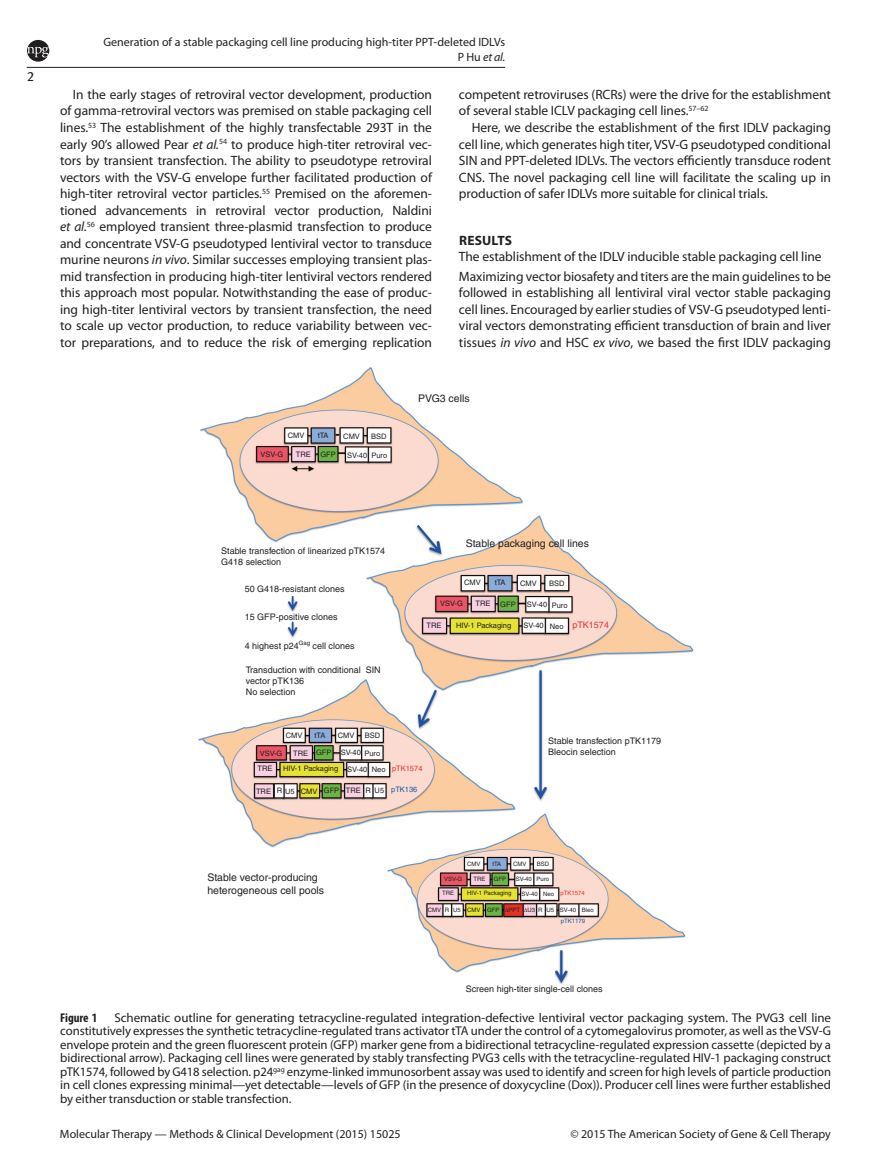
<style>
.page{position:relative;width:891px;height:1175px;background:#fff}
.page>*{position:absolute;margin:0;border:0;box-sizing:border-box;transform-origin:0 0}
.t1{font:13.5px/16.5px "Myriad Pro";letter-spacing:-.005em;color:#231f20;text-align:justify}
.t2{font:700 13.5px "Myriad Pro";letter-spacing:.015em;color:#231f20}
.t3{font:13.5px "Meta Book LF";color:#231f20}
.t4{font:12.75px/13.5px "Myriad Pro";letter-spacing:-.005em;color:#231f20;text-align:justify}
.t5{font:700 condensed 12.75px "Myriad Pro";letter-spacing:-.005em;color:#231f20}
.t6{font:12px/15px "Myriad Pro";color:#231f20;text-align:right}
.t7{font:10.5px/12.6px "Helvetica";color:#231f20}
.t8{font:9px/10.8px "Helvetica";color:#231f20}
.t9{font:7.5px "Helvetica";color:#231f20}
.t10{font:7.5px "Helvetica";color:#ee302d}
.t11{font:7.5px "Helvetica";color:#2056a6}
.t12{font:6px "Helvetica";color:#231f20}
.t13{font:6px "Helvetica";color:#2056a6}
.t14{font:6px "Helvetica";color:#ee302d}
.s1{font-style:italic}
.s2{font-size:9px;color:#ee302d}
</style>
<div class="page">
<svg style="left:27px;top:40px;width:22px;height:22px"></svg>
<hr style="left:27px;top:67px;width:478px;height:1px;background:#231f20">
<img style="left:198px;top:367px;width:496px;height:618px">
<p class="t3" style="left:27px;top:69px;width:9px">2</p>
<p class="t6" style="left:103px;top:34px;width:403px">Generation of a stable packaging cell line producing high-titer PPT-deleted IDLVs<br>P Hu <span class="s1">et al.</span></p>
<p class="t1" style="left:60px;top:86px;width:373px;text-indent:13px">In the early stages of retroviral vector development, production of gamma-retroviral vectors was premised on stable packaging cell lines.<sup>53</sup> The establishment of the highly transfectable 293T in the early 90’s allowed Pear <span class="s1">et al.</span><sup>54</sup> to produce high-titer retroviral vec&shy;tors by transient transfection. The ability to pseudotype retroviral vectors with the VSV-G envelope further facilitated production of high-titer retroviral vector particles.<sup>55</sup> Premised on the aforemen&shy;tioned advancements in retroviral vector production, Naldini <span class="s1">et al.</span><sup>56</sup> employed transient three-plasmid transfection to produce and concentrate VSV-G pseudotyped lentiviral vector to transduce murine neurons <span class="s1">in vivo</span>. Similar successes employing transient plas&shy;mid transfection in producing high-titer lentiviral vectors rendered this approach most popular. Notwithstanding the ease of produc&shy;ing high-titer lentiviral vectors by transient transfection, the need to scale up vector production, to reduce variability between vec&shy;tor preparations, and to reduce the risk of emerging replication</p>
<p class="t1" style="left:459px;top:86px;width:373px">competent retroviruses (RCRs) were the drive for the establishment of several stable ICLV packaging cell lines.<sup>57–62</sup></p>
<p class="t1" style="left:459px;top:119px;width:373px;text-indent:13px">Here, we describe the establishment of the first IDLV packaging cell line, which generates high titer, VSV-G pseudotyped conditional SIN and PPT-deleted IDLVs. The vectors efficiently transduce rodent CNS. The novel packaging cell line will facilitate the scaling up in production of safer IDLVs more suitable for clinical trials.</p>
<p class="t2" style="left:459px;top:231px;width:54px">RESULTS</p>
<p class="t1" style="left:459px;top:246px;width:373px;line-height:19.5px">The establishment of the IDLV inducible stable packaging cell line<br>Maximizing vector biosafety and titers are the main guidelines to be</p>
<p class="t1" style="left:459px;top:284px;width:373px">followed in establishing all lentiviral viral vector stable packaging cell lines. Encouraged by earlier studies of VSV-G pseudotyped lenti&shy;viral vectors demonstrating efficient transduction of brain and liver tissues <span class="s1">in vivo</span> and HSC <span class="s1">ex vivo</span>, we based the first IDLV packaging</p>
<p class="t9" style="left:288px;top:431px;width:18px">CMV</p>
<p class="t9" style="left:318px;top:431px;width:12px">tTA</p>
<p class="t9" style="left:343px;top:432px;width:18px">CMV</p>
<p class="t9" style="left:371px;top:432px;width:17px">BSD</p>
<p class="t9" style="left:261px;top:449px;width:24px">VSV-G</p>
<p class="t9" style="left:296px;top:449px;width:16px">TRE</p>
<p class="t9" style="left:320px;top:450px;width:17px">GFP</p>
<p class="t9" style="left:347px;top:450px;width:42px">SV-40 Puro</p>
<p class="t7" style="left:418px;top:391px;width:53px">PVG3 cells</p>
<p class="t8" style="left:221px;top:545px;width:166px">Stable transfection of linearized pTK1574<br>G418 selection</p>
<p class="t8" style="left:245px;top:583px;width:102px">50 G418-resistant clones</p>
<p class="t8" style="left:245px;top:611px;width:94px">15 GFP-positive clones</p>
<p class="t8" style="left:245px;top:640px;width:56px">4 highest p24</p>
<p class="t12" style="left:299px;top:639px;width:13px">Gag</p>
<p class="t8" style="left:313px;top:640px;width:44px">cell clones</p>
<p class="t8" style="left:246px;top:664px;width:136px">Transduction with conditional SIN vector pTK136<br>No selection</p>
<p class="t7" style="left:466px;top:537px;width:125px">Stable packaging cell lines</p>
<p class="t9" style="left:464px;top:578px;width:18px">CMV</p>
<p class="t9" style="left:495px;top:578px;width:12px">tTA</p>
<p class="t9" style="left:520px;top:579px;width:18px">CMV</p>
<p class="t9" style="left:549px;top:579px;width:17px">BSD</p>
<p class="t9" style="left:440px;top:599px;width:24px">VSV-G</p>
<p class="t9" style="left:475px;top:599px;width:17px">TRE</p>
<p class="t9" style="left:500px;top:599px;width:17px">GFP</p>
<p class="t9" style="left:527px;top:600px;width:42px">SV-40 Puro</p>
<p class="t9" style="left:426px;top:621px;width:17px">TRE</p>
<p class="t9" style="left:456px;top:621px;width:57px">HIV-1 Packaging</p>
<p class="t9" style="left:523px;top:621px;width:87px">SV-40 Neo <span class="s2">pTK1574</span></p>
<p class="t9" style="left:286px;top:730px;width:18px">CMV</p>
<p class="t9" style="left:315px;top:730px;width:12px">tTA</p>
<p class="t9" style="left:338px;top:730px;width:18px">CMV</p>
<p class="t9" style="left:365px;top:730px;width:17px">BSD</p>
<p class="t9" style="left:260px;top:748px;width:24px">VSV-G</p>
<p class="t9" style="left:293px;top:748px;width:88px">TRE GFP SV-40 Puro</p>
<p class="t9" style="left:257px;top:764px;width:16px">TRE</p>
<p class="t9" style="left:283px;top:764px;width:104px">HIV-1 Packaging SV-40 Neo</p>
<p class="t10" style="left:392px;top:764px;width:32px">pTK1574</p>
<p class="t11" style="left:391px;top:784px;width:28px">pTK136</p>
<p class="t9" style="left:256px;top:786px;width:130px">TRE R U5 CMV GFP TRE R U5</p>
<p class="t8" style="left:548px;top:735px;width:115px">Stable transfection pTK1179<br>Bleocin selection</p>
<p class="t12" style="left:467px;top:860px;width:15px">CMV</p>
<p class="t12" style="left:493px;top:860px;width:10px">tTA</p>
<p class="t12" style="left:513px;top:860px;width:15px">CMV</p>
<p class="t12" style="left:537px;top:860px;width:14px">BSD</p>
<p class="t7" style="left:207px;top:871px;width:118px">Stable vector-producing heterogeneous cell pools</p>
<p class="t12" style="left:444px;top:876px;width:20px">VSV-G</p>
<p class="t12" style="left:474px;top:876px;width:13px">TRE</p>
<p class="t12" style="left:494px;top:875px;width:14px">GFP</p>
<p class="t12" style="left:516px;top:875px;width:35px">SV-40 Puro</p>
<p class="t12" style="left:442px;top:889px;width:13px">TRE</p>
<p class="t12" style="left:467px;top:889px;width:46px">HIV-1 Packaging</p>
<p class="t12" style="left:522px;top:890px;width:34px">SV-40 Neo</p>
<p class="t14" style="left:561px;top:889px;width:26px">pTK1574</p>
<p class="t12" style="left:428px;top:906px;width:167px">CMV R U5 CMV GFP ∆PPT ∆U3 R U5 SV-40 Bleo</p>
<p class="t13" style="left:561px;top:917px;width:26px">pTK1179</p>
<p class="t8" style="left:466px;top:983px;width:139px">Screen high-titer single-cell clones</p>
<p class="t4" style="left:60px;top:1010px;width:772px;text-indent:54px">Schematic outline for generating tetracycline-regulated integration-defective lentiviral vector packaging system. The PVG3 cell line constitutively expresses the synthetic tetracycline-regulated trans activator tTA under the control of a cytomegalovirus promoter, as well as the VSV-G envelope protein and the green fluorescent protein (GFP) marker gene from a bidirectional tetracycline-regulated expression cassette (depicted by a bidirectional arrow). Packaging cell lines were generated by stably transfecting PVG3 cells with the tetracycline-regulated HIV-1 packaging construct pTK1574, followed by G418 selection. p24<sup>gag</sup> enzyme-linked immunosorbent assay was used to identify and screen for high levels of particle production in cell clones expressing minimal—yet detectable—levels of GFP (in the presence of doxycycline (Dox)). Producer cell lines were further established by either transduction or stable transfection.</p>
<p class="t5" style="left:60px;top:1009px;width:39px">Figure 1</p>
<p class="t6" style="left:60px;top:1126px;width:342px">Molecular Therapy — Methods &amp; Clinical Development (2015) 15025</p>
<p class="t6" style="left:570px;top:1126px;width:262px">© 2015 The American Society of Gene &amp; Cell Therapy</p>
</div>
